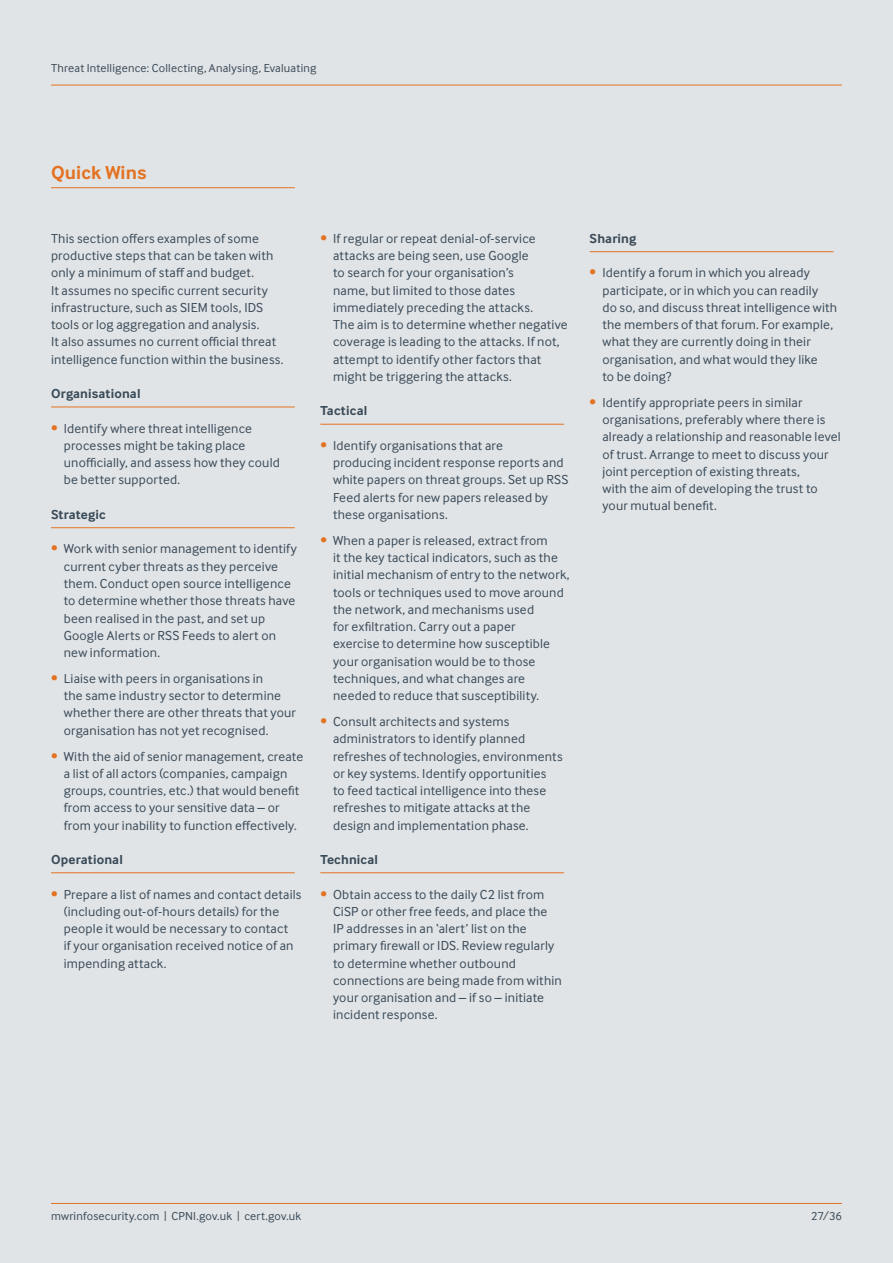
<style>
.page{position:relative;width:893px;height:1263px;background:#e1e4e6}
.page>*{position:absolute;margin:0;border:0;box-sizing:border-box;transform-origin:0 0}
.t1{font:700 19.5px "Inter Face";letter-spacing:.005em;color:#e37222}
.t2{font:13.5px/17.2px "Inter Face";letter-spacing:.015em;color:#394a58}
.t3{font:700 13.5px "Inter Face";letter-spacing:.01em;color:#394a58}
.t4{font:12px "Inter Face";letter-spacing:.02em;color:#394a58}
.s1{color:#e37222}
</style>
<div class="page">
<hr style="left:51px;top:85px;width:791px;height:1px;background:#e37222">
<hr style="left:51px;top:1203px;width:791px;height:1px;background:#e37222">
<hr style="left:0;top:0;width:1px;height:1263px;background:#394a58">
<hr style="left:51px;top:187px;width:244px;height:1px;background:#e37222">
<hr style="left:51px;top:407px;width:244px;height:1px;background:#e37222">
<hr style="left:51px;top:527px;width:244px;height:1px;background:#e37222">
<hr style="left:51px;top:872px;width:244px;height:1px;background:#e37222">
<hr style="left:320px;top:424px;width:244px;height:1px;background:#e37222">
<hr style="left:320px;top:872px;width:244px;height:1px;background:#e37222">
<hr style="left:590px;top:251px;width:243px;height:1px;background:#e37222">
<p class="t4" style="left:51px;top:61px;width:267px">Threat Intelligence: Collecting, Analysing, Evaluating</p>
<h1 class="t1" style="left:51px;top:161px;width:97px">Quick Wins</h1>
<p class="t2" style="left:51px;top:230px;width:234px">This section offers examples of some productive steps that can be taken with only a minimum of staff and budget.<br>It assumes no specific current security infrastructure, such as SIEM tools, IDS tools or log aggregation and analysis.<br>It also assumes no current official threat intelligence function within the business.</p>
<p class="t3" style="left:51px;top:386px;width:91px">Organisational</p>
<p class="t2" style="left:64px;top:419px;width:218px;text-indent:-13px"><span class="s1">•</span> Identify where threat intelligence processes might be taking place unofficially, and assess how they could be better supported.</p>
<p class="t3" style="left:51px;top:507px;width:56px">Strategic</p>
<p class="t2" style="left:64px;top:540px;width:235px;text-indent:-13px"><span class="s1">•</span> Work with senior management to identify current cyber threats as they perceive them. Conduct open source intelligence to determine whether those threats have been realised in the past, and set up Google Alerts or RSS Feeds to alert on new information.</p>
<p class="t2" style="left:64px;top:670px;width:234px;text-indent:-13px"><span class="s1">•</span> Liaise with peers in organisations in<br>the same industry sector to determine whether there are other threats that your organisation has not yet recognised.</p>
<p class="t2" style="left:64px;top:747px;width:241px;text-indent:-13px"><span class="s1">•</span> With the aid of senior management, create a list of all actors (companies, campaign groups, countries, etc.) that would benefit from access to your sensitive data – or from your inability to function effectively.</p>
<p class="t3" style="left:51px;top:852px;width:73px">Operational</p>
<p class="t2" style="left:64px;top:885px;width:239px;text-indent:-13px"><span class="s1">•</span> Prepare a list of names and contact details (including out-of-hours details) for the people it would be necessary to contact<br>if your organisation received notice of an impending attack.</p>
<p class="t2" style="left:333px;top:230px;width:236px;text-indent:-13px"><span class="s1">•</span> If regular or repeat denial-of-service attacks are being seen, use Google<br>to search for your organisation’s<br>name, but limited to those dates immediately preceding the attacks.<br>The aim is to determine whether negative coverage is leading to the attacks. If not, attempt to identify other factors that might be triggering the attacks.</p>
<p class="t3" style="left:320px;top:403px;width:48px">Tactical</p>
<p class="t2" style="left:333px;top:437px;width:237px;text-indent:-13px"><span class="s1">•</span> Identify organisations that are<br>producing incident response reports and white papers on threat groups. Set up RSS Feed alerts for new papers released by these organisations.</p>
<p class="t2" style="left:333px;top:532px;width:238px;text-indent:-13px"><span class="s1">•</span> When a paper is released, extract from<br>it the key tactical indicators, such as the initial mechanism of entry to the network, tools or techniques used to move around the network, and mechanisms used<br>for exfiltration. Carry out a paper<br>exercise to determine how susceptible your organisation would be to those techniques, and what changes are needed to reduce that susceptibility.</p>
<p class="t2" style="left:333px;top:713px;width:231px;text-indent:-13px"><span class="s1">•</span> Consult architects and systems administrators to identify planned refreshes of technologies, environments or key systems. Identify opportunities<br>to feed tactical intelligence into these refreshes to mitigate attacks at the design and implementation phase.</p>
<p class="t3" style="left:320px;top:852px;width:59px">Technical</p>
<p class="t2" style="left:333px;top:885px;width:230px;text-indent:-13px"><span class="s1">•</span> Obtain access to the daily C2 list from CiSP or other free feeds, and place the<br>IP addresses in an ‘alert’ list on the primary firewall or IDS. Review regularly to determine whether outbound connections are being made from within your organisation and – if so – initiate incident response.</p>
<p class="t3" style="left:590px;top:231px;width:48px">Sharing</p>
<p class="t2" style="left:602px;top:264px;width:236px;text-indent:-13px"><span class="s1">•</span> Identify a forum in which you already participate, or in which you can readily<br>do so, and discuss threat intelligence with the members of that forum. For example, what they are currently doing in their organisation, and what would they like<br>to be doing?</p>
<p class="t2" style="left:602px;top:394px;width:240px;text-indent:-13px"><span class="s1">•</span> Identify appropriate peers in similar organisations, preferably where there is already a relationship and reasonable level of trust. Arrange to meet to discuss your joint perception of existing threats,<br>with the aim of developing the trust to your mutual benefit.</p>
<p class="t4" style="left:51px;top:1209px;width:252px">mwrinfosecurity.com | CPNI.gov.uk | cert.gov.uk</p>
<p class="t4" style="left:811px;top:1209px;width:32px">27/36</p>
</div>
